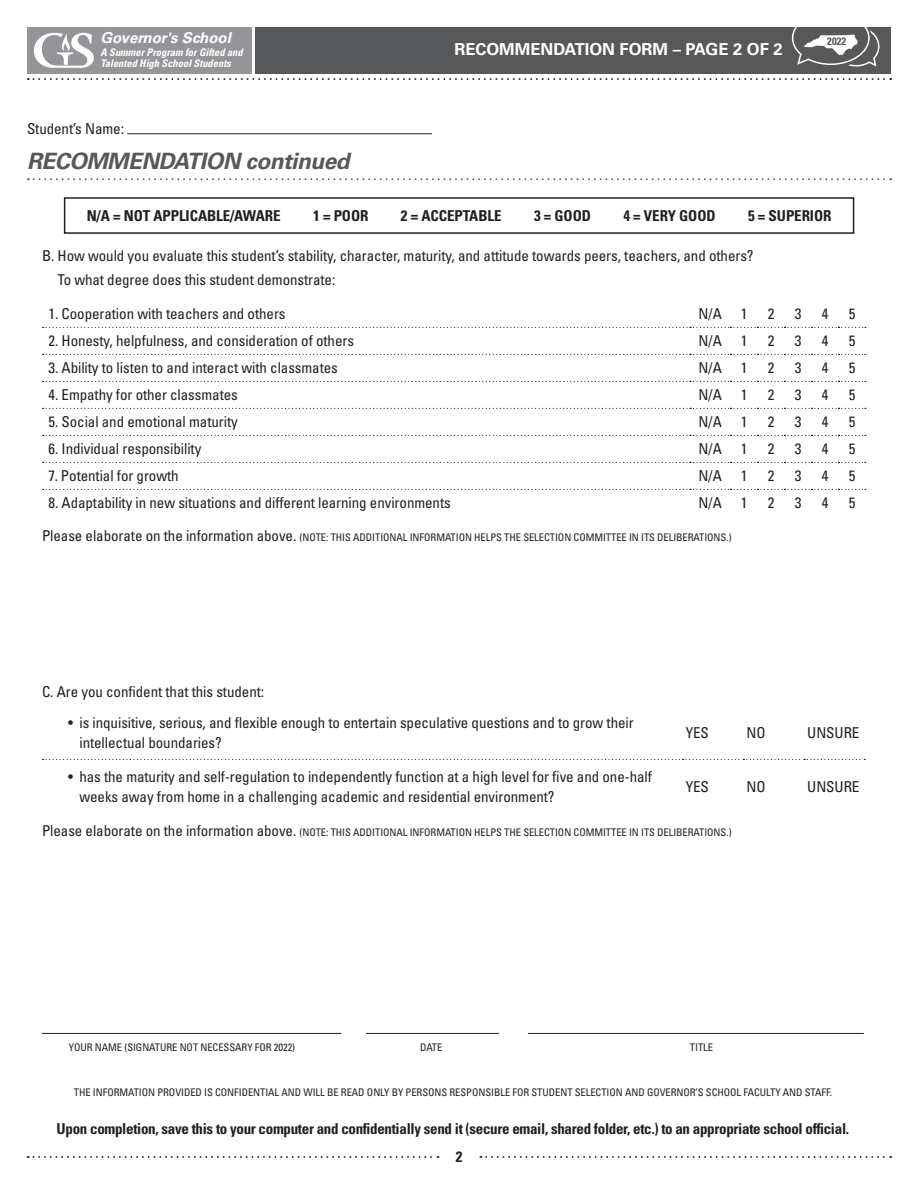
<style>
.page{position:relative;width:918px;height:1188px;background:#fff}
.page>*{position:absolute;margin:0;border:0;box-sizing:border-box;transform-origin:0 0}
.t1{font:italic 700 22.5px "Univers LT Std";letter-spacing:-.02em;color:#57585a}
.TOP_BOX_TITLE{font:700 16.5px "Univers LT Std";color:#fff}
.BODY{font:condensed 15px/19.5px "Univers LT Std";letter-spacing:-.005em;color:#231f20}
.SUBsubhead{font:700 condensed 15px "Univers LT Std";letter-spacing:-.02em;color:#231f20}
.BODY-2{font:700 condensed 15px "Univers LT Std";letter-spacing:-.005em;color:#231f20}
.t2{font:italic 700 15px "Univers LT Std";color:#fff}
.t3{font:700 condensed 10.65px "Univers LT Std";color:#57585a}
.BODY-3{font:condensed 10.5px "Univers LT Std";letter-spacing:-.005em;color:#231f20}
.t4{font:italic 700 condensed 10.5px/11.2px "Univers LT Std";color:#fff}
.s1{font-size:15px}
</style>
<div class="page">
<div style="left:27px;top:27px;width:225px;height:47px;background:#939598"></div>
<svg style="left:34px;top:33px;width:60px;height:35px"></svg>
<div style="left:256px;top:27px;width:635px;height:47px;background:#57585a"></div>
<svg style="left:28px;top:78px;width:863px;height:2px"></svg>
<svg style="left:480px;top:1156px;width:411px;height:2px"></svg>
<svg style="left:28px;top:1156px;width:411px;height:2px"></svg>
<svg style="left:792px;top:27px;width:88px;height:40px"></svg>
<hr style="left:42px;top:1033px;width:299px;height:1px;background:#231f20">
<hr style="left:366px;top:1033px;width:133px;height:1px;background:#231f20">
<hr style="left:528px;top:1033px;width:336px;height:1px;background:#231f20">
<hr style="left:127px;top:134px;width:305px;height:1px;background:#231f20">
<svg style="left:28px;top:178px;width:863px;height:2px"></svg>
<div style="left:64px;top:197px;width:790px;height:37px;border:2px solid #231f20"></div>
<svg style="left:43px;top:327px;width:823px;height:1px"></svg>
<svg style="left:43px;top:354px;width:823px;height:1px"></svg>
<svg style="left:43px;top:381px;width:823px;height:1px"></svg>
<svg style="left:43px;top:408px;width:823px;height:1px"></svg>
<svg style="left:43px;top:435px;width:823px;height:1px"></svg>
<svg style="left:43px;top:462px;width:823px;height:1px"></svg>
<svg style="left:43px;top:489px;width:823px;height:1px"></svg>
<svg style="left:43px;top:759px;width:822px;height:1px"></svg>
<p class="t2" style="left:100px;top:29px;width:132px">Governor's School</p>
<p class="t4" style="left:100px;top:47px;width:144px">A Summer Program for Gifted and<br>Talented High School Students</p>
<p class="BODY" style="left:27px;top:119px;width:99px">Student’s Name:</p>
<p class="t1" style="left:27px;top:148px;width:324px">RECOMMENDATION continued</p>
<p class="TOP_BOX_TITLE" style="left:454px;top:40px;width:330px">RECOMMENDATION FORM – PAGE 2 OF 2</p>
<p class="t3" style="left:827px;top:35px;width:21px">2022</p>
<p class="BODY-2" style="left:87px;top:206px;width:195px">N/A = NOT APPLICABLE/AWARE</p>
<p class="BODY-2" style="left:313px;top:206px;width:57px">1 = POOR</p>
<p class="BODY-2" style="left:401px;top:206px;width:102px">2 = ACCEPTABLE</p>
<p class="BODY-2" style="left:534px;top:206px;width:58px">3 = GOOD</p>
<p class="BODY-2" style="left:623px;top:206px;width:94px">4 = VERY GOOD</p>
<p class="BODY-2" style="left:748px;top:206px;width:85px">5 = SUPERIOR</p>
<p class="BODY" style="left:58px;top:244px;width:698px;line-height:24px;text-indent:-16px">B. How would you evaluate this student’s stability, character, maturity, and attitude towards peers, teachers, and others?<br>To what degree does this student demonstrate:</p>
<p class="BODY" style="left:48px;top:304px;width:239px">1. Cooperation with teachers and others</p>
<p class="BODY" style="left:699px;top:304px;width:25px">N/A</p>
<p class="BODY" style="left:741px;top:304px;width:8px">1</p>
<p class="BODY" style="left:768px;top:304px;width:8px">2</p>
<p class="BODY" style="left:795px;top:304px;width:8px">3</p>
<p class="BODY" style="left:822px;top:304px;width:8px">4</p>
<p class="BODY" style="left:849px;top:304px;width:8px">5</p>
<p class="BODY" style="left:48px;top:331px;width:307px">2. Honesty, helpfulness, and consideration of others</p>
<p class="BODY" style="left:699px;top:331px;width:25px">N/A</p>
<p class="BODY" style="left:741px;top:331px;width:8px">1</p>
<p class="BODY" style="left:768px;top:331px;width:8px">2</p>
<p class="BODY" style="left:795px;top:331px;width:8px">3</p>
<p class="BODY" style="left:822px;top:331px;width:8px">4</p>
<p class="BODY" style="left:849px;top:331px;width:8px">5</p>
<p class="BODY" style="left:48px;top:358px;width:291px">3. Ability to listen to and interact with classmates</p>
<p class="BODY" style="left:699px;top:358px;width:25px">N/A</p>
<p class="BODY" style="left:741px;top:358px;width:8px">1</p>
<p class="BODY" style="left:768px;top:358px;width:8px">2</p>
<p class="BODY" style="left:795px;top:358px;width:8px">3</p>
<p class="BODY" style="left:822px;top:358px;width:8px">4</p>
<p class="BODY" style="left:849px;top:358px;width:8px">5</p>
<p class="BODY" style="left:48px;top:385px;width:191px">4. Empathy for other classmates</p>
<p class="BODY" style="left:699px;top:385px;width:25px">N/A</p>
<p class="BODY" style="left:741px;top:385px;width:8px">1</p>
<p class="BODY" style="left:768px;top:385px;width:8px">2</p>
<p class="BODY" style="left:795px;top:385px;width:8px">3</p>
<p class="BODY" style="left:822px;top:385px;width:8px">4</p>
<p class="BODY" style="left:849px;top:385px;width:8px">5</p>
<p class="BODY" style="left:48px;top:412px;width:191px">5. Social and emotional maturity</p>
<p class="BODY" style="left:699px;top:412px;width:25px">N/A</p>
<p class="BODY" style="left:741px;top:412px;width:8px">1</p>
<p class="BODY" style="left:768px;top:412px;width:8px">2</p>
<p class="BODY" style="left:795px;top:412px;width:8px">3</p>
<p class="BODY" style="left:822px;top:412px;width:8px">4</p>
<p class="BODY" style="left:849px;top:412px;width:8px">5</p>
<p class="BODY" style="left:48px;top:439px;width:154px">6. Individual responsibility</p>
<p class="BODY" style="left:699px;top:439px;width:25px">N/A</p>
<p class="BODY" style="left:741px;top:439px;width:8px">1</p>
<p class="BODY" style="left:768px;top:439px;width:8px">2</p>
<p class="BODY" style="left:795px;top:439px;width:8px">3</p>
<p class="BODY" style="left:822px;top:439px;width:8px">4</p>
<p class="BODY" style="left:849px;top:439px;width:8px">5</p>
<p class="BODY" style="left:48px;top:466px;width:132px">7. Potential for growth</p>
<p class="BODY" style="left:699px;top:466px;width:25px">N/A</p>
<p class="BODY" style="left:741px;top:466px;width:8px">1</p>
<p class="BODY" style="left:768px;top:466px;width:8px">2</p>
<p class="BODY" style="left:795px;top:466px;width:8px">3</p>
<p class="BODY" style="left:822px;top:466px;width:8px">4</p>
<p class="BODY" style="left:849px;top:466px;width:8px">5</p>
<p class="BODY" style="left:48px;top:493px;width:404px">8. Adaptability in new situations and different learning environments</p>
<p class="BODY" style="left:699px;top:493px;width:25px">N/A</p>
<p class="BODY" style="left:741px;top:493px;width:8px">1</p>
<p class="BODY" style="left:768px;top:493px;width:8px">2</p>
<p class="BODY" style="left:795px;top:493px;width:8px">3</p>
<p class="BODY" style="left:822px;top:493px;width:8px">4</p>
<p class="BODY" style="left:849px;top:493px;width:8px">5</p>
<p class="BODY-3" style="left:42px;top:530px;width:691px"><span class="s1">Please elaborate on the information above.</span> (NOTE: THIS ADDITIONAL INFORMATION HELPS THE SELECTION COMMITTEE IN ITS DELIBERATIONS.)</p>
<p class="BODY" style="left:42px;top:682px;width:224px">C. Are you confident that this student:</p>
<p class="BODY" style="left:79px;top:713px;width:556px;text-indent:-11px">• is inquisitive, serious, and flexible enough to entertain speculative questions and to grow their intellectual boundaries?</p>
<p class="BODY" style="left:686px;top:723px;width:25px">YES</p>
<p class="BODY" style="left:747px;top:723px;width:21px">NO</p>
<p class="BODY" style="left:807px;top:723px;width:54px">UNSURE</p>
<p class="BODY" style="left:79px;top:767px;width:574px;text-indent:-11px">• has the maturity and self-regulation to independently function at a high level for five and one-half weeks away from home in a challenging academic and residential environment?</p>
<p class="BODY" style="left:686px;top:777px;width:25px">YES</p>
<p class="BODY" style="left:747px;top:777px;width:21px">NO</p>
<p class="BODY" style="left:807px;top:777px;width:54px">UNSURE</p>
<p class="BODY-3" style="left:42px;top:826px;width:691px"><span class="s1">Please elaborate on the information above.</span> (NOTE: THIS ADDITIONAL INFORMATION HELPS THE SELECTION COMMITTEE IN ITS DELIBERATIONS.)</p>
<p class="BODY-3" style="left:69px;top:1041px;width:228px">YOUR NAME (SIGNATURE NOT NECESSARY FOR 2022)</p>
<p class="BODY-3" style="left:420px;top:1041px;width:24px">DATE</p>
<p class="BODY-3" style="left:690px;top:1041px;width:25px">TITLE</p>
<p class="BODY-3" style="left:74px;top:1085px;width:760px">THE INFORMATION PROVIDED IS CONFIDENTIAL AND WILL BE READ ONLY BY PERSONS RESPONSIBLE FOR STUDENT SELECTION AND GOVERNOR’S SCHOOL FACULTY AND STAFF.</p>
<p class="SUBsubhead" style="left:57px;top:1120px;width:794px">Upon completion, save this to your computer and confidentially send it (secure email, shared folder, etc.) to an appropriate school official.</p>
<p class="SUBsubhead" style="left:456px;top:1148px;width:8px">2</p>
</div>
